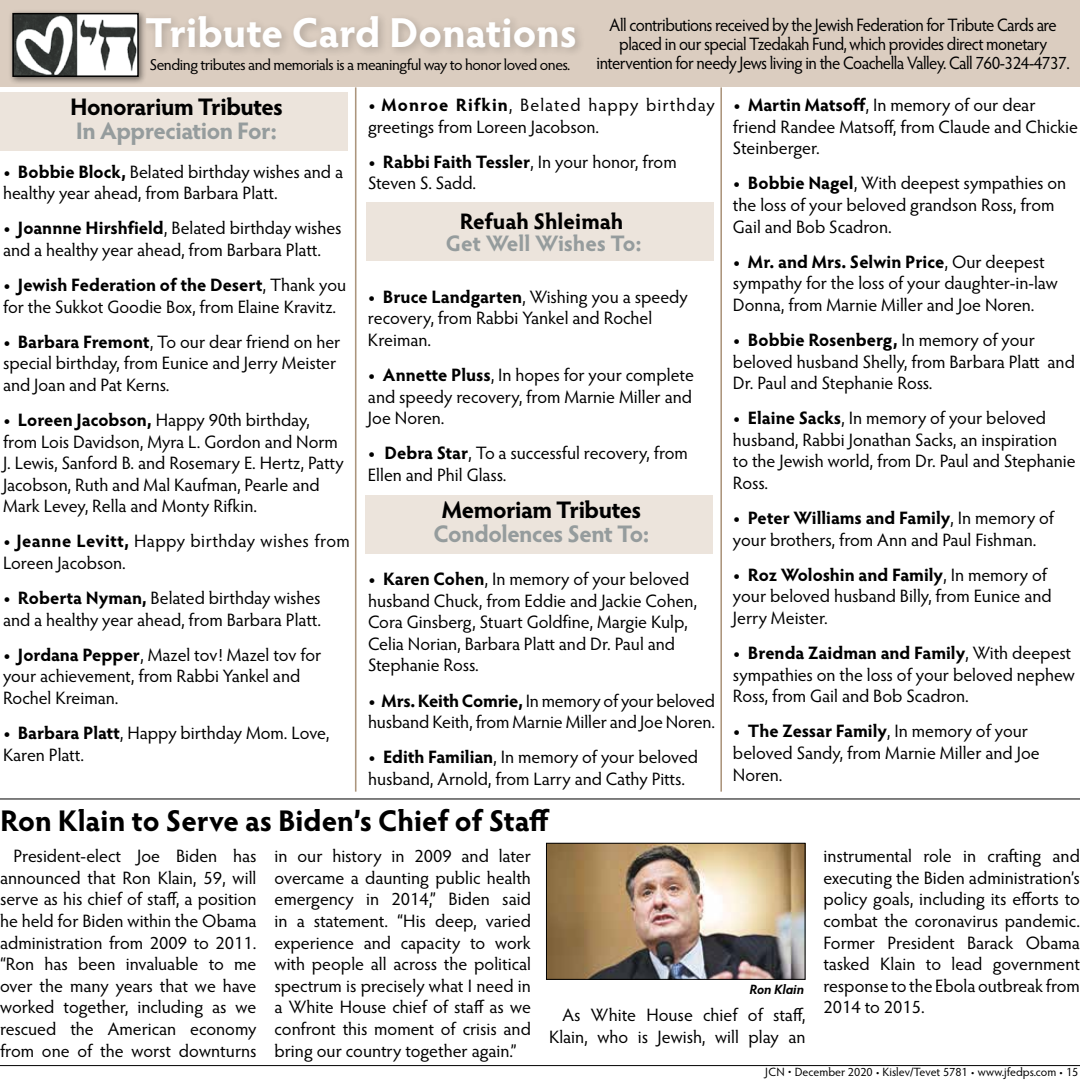
<style>
.page{position:relative;width:1080px;height:1080px;background:#fff}
.page>*{position:absolute;margin:0;border:0;box-sizing:border-box;transform-origin:0 0}
.t1{font:700 42px "Hypatia Sans Pro";letter-spacing:-.005em;color:#fff}
.t2{font:700 30px "Hypatia Sans Pro";color:#000}
.t3{font:700 24px "Hypatia Sans Pro";letter-spacing:-.02em;color:#959c9d}
.t4{font:700 24px "Hypatia Sans Pro";letter-spacing:-.02em;color:#000}
.t5{font:700 22.5px "Hypatia Sans Pro";letter-spacing:-.005em;color:#959c9d}
.t6{font:700 22.5px "Hypatia Sans Pro";letter-spacing:-.005em;color:#000}
.t7{font:18px/21.6px "Hypatia Sans Pro";letter-spacing:-.005em;color:#000}
.t8{font:18px/18.9px "Hypatia Sans Pro";letter-spacing:-.03em;color:#000;text-align:center;scale:.93 1}
.t9{font:18px/21.6px "Hypatia Sans Pro";letter-spacing:.015em;color:#000}
.t10{font:15.75px "Hypatia Sans Pro";letter-spacing:-.03em;color:#000}
.t11{font:italic 700 13.5px "Hypatia Sans Pro";color:#000}
.t12{font:12px "Hypatia Sans Pro";color:#000}
.s1{font-weight:700}
</style>
<div class="page">
<hr style="left:0;top:1065px;width:1080px;height:1px;background:#000">
<div style="left:365px;top:495px;width:348px;height:59px;background:#ece4dc"></div>
<div style="left:366px;top:202px;width:348px;height:59px;background:#ece4dc"></div>
<div style="left:0;top:0;width:1080px;height:86px;background:#dbcdc0"></div>
<div style="left:9px;top:9px;width:138px;height:76px;background:#000;opacity:.5"></div>
<img style="left:15px;top:16px;width:121px;height:58px">
<div style="left:12px;top:13px;width:127px;height:64px;border:2px solid #000"></div>
<div style="left:141px;top:11px;width:445px;height:47px;background:#000;opacity:.2"></div>
<div style="left:0;top:92px;width:348px;height:59px;background:#ece4dc"></div>
<hr style="left:355px;top:87px;width:1px;height:705px;background:#ac957d">
<hr style="left:720px;top:87px;width:2px;height:705px;background:#ac957d">
<hr style="left:0;top:799px;width:1080px;height:1px;background:#000">
<img style="left:548px;top:845px;width:255px;height:133px">
<div style="left:546px;top:843px;width:259px;height:137px;border:1px solid #000"></div>
<h1 class="t1" style="left:145px;top:2px;width:433px">Tribute Card Donations</h1>
<p class="t8" style="left:610px;top:15px;width:482px">All contributions received by the Jewish Federation for Tribute Cards are placed in our special Tzedakah Fund, which provides direct monetary</p>
<p class="t10" style="left:150px;top:55px;width:422px">Sending tributes and memorials is a meaningful way to honor loved ones.</p>
<p class="t8" style="left:597px;top:52px;width:510px">intervention for needy Jews living in the Coachella Valley. Call 760-324-4737.</p>
<h3 class="t4" style="left:70px;top:90px;width:214px">Honorarium Tributes</h3>
<h3 class="t3" style="left:76px;top:114px;width:203px">In Appreciation For:</h3>
<p class="t7" style="left:3px;top:160px;width:342px"><span class="s1">• Bobbie Block,</span> Belated birthday wishes and a healthy year ahead, from Barbara Platt.</p>
<p class="t7" style="left:3px;top:217px;width:340px"><span class="s1">• Joannne Hirshfield</span>, Belated birthday wishes and a healthy year ahead, from Barbara Platt.</p>
<p class="t7" style="left:3px;top:273px;width:345px"><span class="s1">• Jewish Federation of the Desert</span>, Thank you for the Sukkot Goodie Box, from Elaine Kravitz.</p>
<p class="t7" style="left:3px;top:330px;width:339px"><span class="s1">• Barbara Fremont</span>, To our dear friend on her special birthday, from Eunice and Jerry Meister and Joan and Pat Kerns.</p>
<p class="t7" style="left:3px;top:408px;width:342px"><span class="s1">• Loreen Jacobson,</span> Happy 90th birthday, from Lois Davidson, Myra L. Gordon and Norm J. Lewis, Sanford B. and Rosemary E. Hertz, Patty Jacobson, Ruth and Mal Kaufman, Pearle and Mark Levey, Rella and Monty Rifkin.</p>
<p class="t9" style="left:3px;top:530px;width:348px"><span class="s1">• Jeanne Levitt,</span> Happy birthday wishes from<br>Loreen Jacobson.</p>
<p class="t7" style="left:3px;top:587px;width:320px"><span class="s1">• Roberta Nyman,</span> Belated birthday wishes and a healthy year ahead, from Barbara Platt.</p>
<p class="t7" style="left:3px;top:643px;width:320px"><span class="s1">• Jordana Pepper</span>, Mazel tov! Mazel tov for your achievement, from Rabbi Yankel and<br>Rochel Kreiman.</p>
<p class="t7" style="left:3px;top:722px;width:328px"><span class="s1">• Barbara Platt</span>, Happy birthday Mom. Love,<br>Karen Platt.</p>
<p class="t7" style="left:368px;top:94px;width:348px"><span class="s1">• Monroe Rifkin</span>, Belated happy birthday greetings from Loreen Jacobson.</p>
<p class="t7" style="left:368px;top:150px;width:310px"><span class="s1">• Rabbi Faith Tessler</span>, In your honor, from<br>Steven S. Sadd.</p>
<p class="t6" style="left:460px;top:205px;width:165px">Refuah Shleimah</p>
<p class="t5" style="left:446px;top:227px;width:197px">Get Well Wishes To:</p>
<p class="t7" style="left:368px;top:285px;width:321px"><span class="s1">• Bruce Landgarten</span>, Wishing you a speedy recovery, from Rabbi Yankel and Rochel<br>Kreiman.</p>
<p class="t7" style="left:368px;top:364px;width:327px;text-align:justify"><span class="s1">• Annette Pluss</span>, In hopes for your complete and speedy recovery, from Marnie Miller and Joe Noren.</p>
<p class="t7" style="left:368px;top:442px;width:322px"><span class="s1">• Debra Star</span>, To a successful recovery, from<br>Ellen and Phil Glass.</p>
<h3 class="t4" style="left:442px;top:493px;width:201px">Memoriam Tributes</h3>
<h3 class="t3" style="left:434px;top:517px;width:217px">Condolences Sent To:</h3>
<p class="t7" style="left:368px;top:568px;width:331px"><span class="s1">• Karen Cohen</span>, In memory of your beloved husband Chuck, from Eddie and Jackie Cohen, Cora Ginsberg, Stuart Goldfine, Margie Kulp, Celia Norian, Barbara Platt and Dr. Paul and Stephanie Ross.</p>
<p class="t7" style="left:368px;top:689px;width:349px"><span class="s1">• Mrs. Keith Comrie,</span> In memory of your beloved husband Keith, from Marnie Miller and Joe Noren.</p>
<p class="t7" style="left:368px;top:746px;width:332px"><span class="s1">• Edith Familian</span>, In memory of your beloved husband, Arnold, from Larry and Cathy Pitts.</p>
<p class="t7" style="left:733px;top:94px;width:347px"><span class="s1">• Martin Matsoff</span>, In memory of our dear friend Randee Matsoff, from Claude and Chickie<br>Steinberger.</p>
<p class="t7" style="left:733px;top:172px;width:335px"><span class="s1">• Bobbie Nagel</span>, With deepest sympathies on the loss of your beloved grandson Ross, from<br>Gail and Bob Scadron.</p>
<p class="t7" style="left:733px;top:250px;width:326px"><span class="s1">• Mr. and Mrs. Selwin Price</span>, Our deepest sympathy for the loss of your daughter-in-law<br>Donna, from Marnie Miller and Joe Noren.</p>
<p class="t7" style="left:733px;top:328px;width:343px"><span class="s1">• Bobbie Rosenberg,</span> In memory of your beloved husband Shelly, from Barbara Platt and<br>Dr. Paul and Stephanie Ross.</p>
<p class="t7" style="left:733px;top:407px;width:344px"><span class="s1">• Elaine Sacks</span>, In memory of your beloved husband, Rabbi Jonathan Sacks, an inspiration to the Jewish world, from Dr. Paul and Stephanie Ross.</p>
<p class="t7" style="left:733px;top:507px;width:323px"><span class="s1">• Peter Williams and Family</span>, In memory of your brothers, from Ann and Paul Fishman.</p>
<p class="t7" style="left:733px;top:563px;width:320px"><span class="s1">• Roz Woloshin and Family</span>, In memory of your beloved husband Billy, from Eunice and<br>Jerry Meister.</p>
<p class="t7" style="left:733px;top:642px;width:343px"><span class="s1">• Brenda Zaidman and Family</span>, With deepest sympathies on the loss of your beloved nephew<br>Ross, from Gail and Bob Scadron.</p>
<p class="t7" style="left:733px;top:720px;width:308px"><span class="s1">• The Zessar Family</span>, In memory of your beloved Sandy, from Marnie Miller and Joe<br>Noren.</p>
<h2 class="t2" style="left:0;top:799px;width:551px">Ron Klain to Serve as Biden’s Chief of Staff</h2>
<p class="t7" style="left:0;top:845px;width:258px;text-align:justify;text-indent:14px">President-elect Joe Biden has announced that Ron Klain, 59, will serve as his chief of staff, a position he held for Biden within the Obama administration from 2009 to 2011. “Ron has been invaluable to me over the many years that we have worked together, including as we rescued the American economy from one of the worst downturns</p>
<p class="t7" style="left:274px;top:845px;width:258px;text-align:justify">in our history in 2009 and later overcame a daunting public health emergency in 2014,” Biden said in a statement. “His deep, varied experience and capacity to work with people all across the political spectrum is precisely what I need in a White House chief of staff as we confront this moment of crisis and bring our country together again.”</p>
<p class="t11" style="left:749px;top:980px;width:56px">Ron Klain</p>
<p class="t7" style="left:549px;top:1004px;width:258px;text-align:right">As White House chief of staff,<br>Klain, who is Jewish, will play an</p>
<p class="t7" style="left:824px;top:845px;width:258px;text-align:justify">instrumental role in crafting and executing the Biden administration’s policy goals, including its efforts to combat the coronavirus pandemic.<br>Former President Barack Obama tasked Klain to lead government response to the Ebola outbreak from 2014 to 2015.</p>
<p class="t12" style="left:765px;top:1064px;width:315px">JCN • December 2020 • Kislev/Tevet 5781 • www.jfedps.com • 15</p>
</div>
